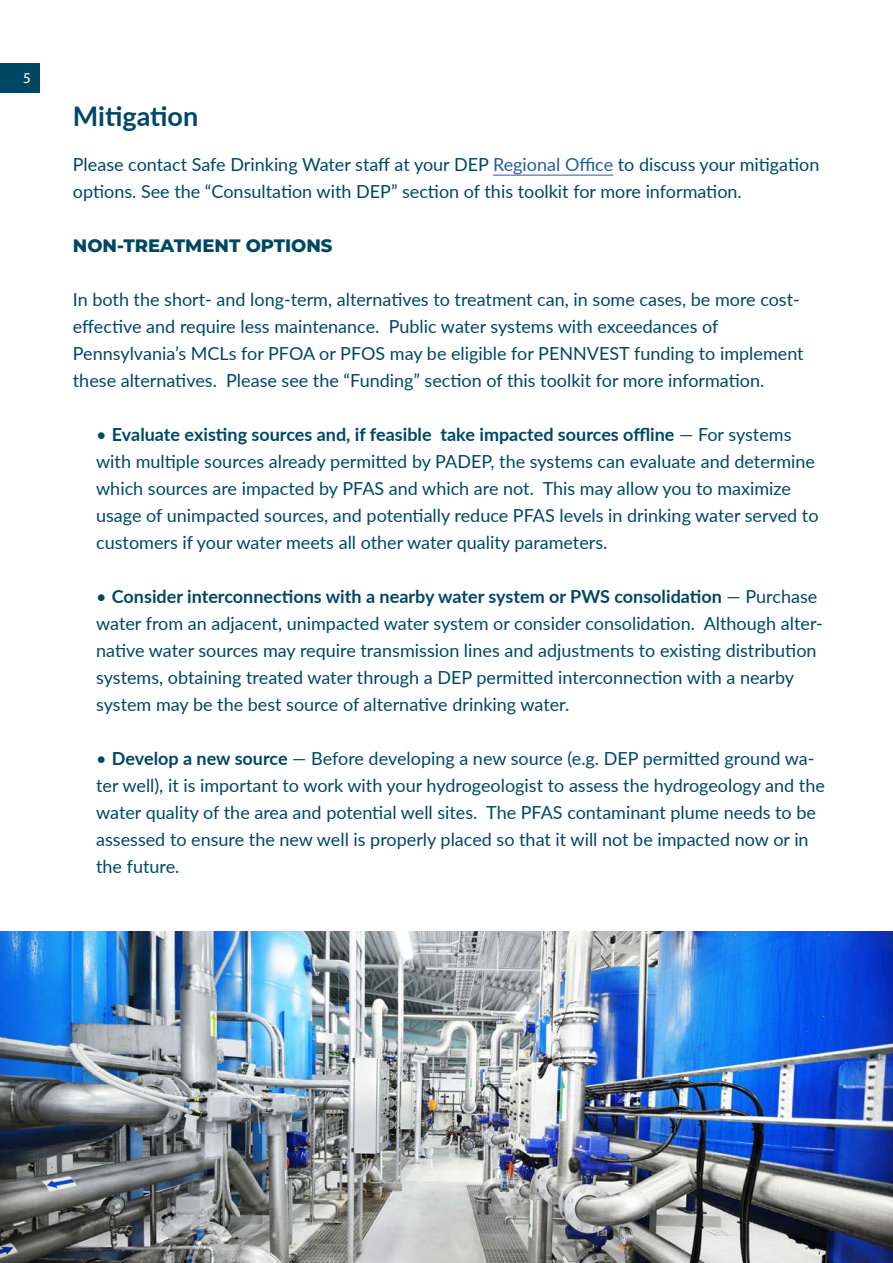
<style>
.page{position:relative;width:893px;height:1263px;background:#fff}
.page>*{position:absolute;margin:0;border:0;box-sizing:border-box;transform-origin:0 0}
.t1{font:700 27px "Lato";color:#004764}
.t2{font:18px/27px "Lato";color:#004764}
.t3{font:800 18px "Montserrat";color:#004764}
.t4{font:15px "Myriad Pro";color:#fff}
.s1{color:#275b9b}
.s2{font-weight:700}
</style>
<div class="page">
<div style="left:0;top:64px;width:39px;height:29px;background:#004764"></div>
<hr style="left:493px;top:175px;width:120px;height:1px;background:#275b9b">
<img style="left:0;top:931px;width:893px;height:332px">
<p class="t4" style="left:23px;top:69px;width:9px">5</p>
<h1 class="t1" style="left:73px;top:96px;width:127px">Mitigation</h1>
<p class="t2" style="left:73px;top:150px;width:748px">Please contact Safe Drinking Water staff at your DEP <span class="s1">Regional Office</span> to discuss your mitigation options. See the “Consultation with DEP” section of this toolkit for more information.</p>
<p class="t3" style="left:73px;top:232px;width:261px">NON-TREATMENT OPTIONS</p>
<p class="t2" style="left:73px;top:285px;width:732px">In both the short- and long-term, alternatives to treatment can, in some cases, be more cost&shy;effective and require less maintenance. Public water systems with exceedances of Pennsylvania’s MCLs for PFOA or PFOS may be eligible for PENNVEST funding to implement these alternatives. Please see the “Funding” section of this toolkit for more information.</p>
<p class="t2" style="left:96px;top:420px;width:724px">• <span class="s2">Evaluate existing sources and, if feasible take impacted sources offline</span> — For systems with multiple sources already permitted by PADEP, the systems can evaluate and determine which sources are impacted by PFAS and which are not. This may allow you to maximize usage of unimpacted sources, and potentially reduce PFAS levels in drinking water served to customers if your water meets all other water quality parameters.</p>
<p class="t2" style="left:96px;top:582px;width:728px">• <span class="s2">Consider interconnections with a nearby water system or PWS consolidation</span> — Purchase water from an adjacent, unimpacted water system or consider consolidation. Although alter&shy;native water sources may require transmission lines and adjustments to existing distribution systems, obtaining treated water through a DEP permitted interconnection with a nearby system may be the best source of alternative drinking water.</p>
<p class="t2" style="left:96px;top:744px;width:730px">• <span class="s2">Develop a new source</span> — Before developing a new source (e.g. DEP permitted ground wa&shy;ter well), it is important to work with your hydrogeologist to assess the hydrogeology and the water quality of the area and potential well sites. The PFAS contaminant plume needs to be assessed to ensure the new well is properly placed so that it will not be impacted now or in the future.</p>
</div>
